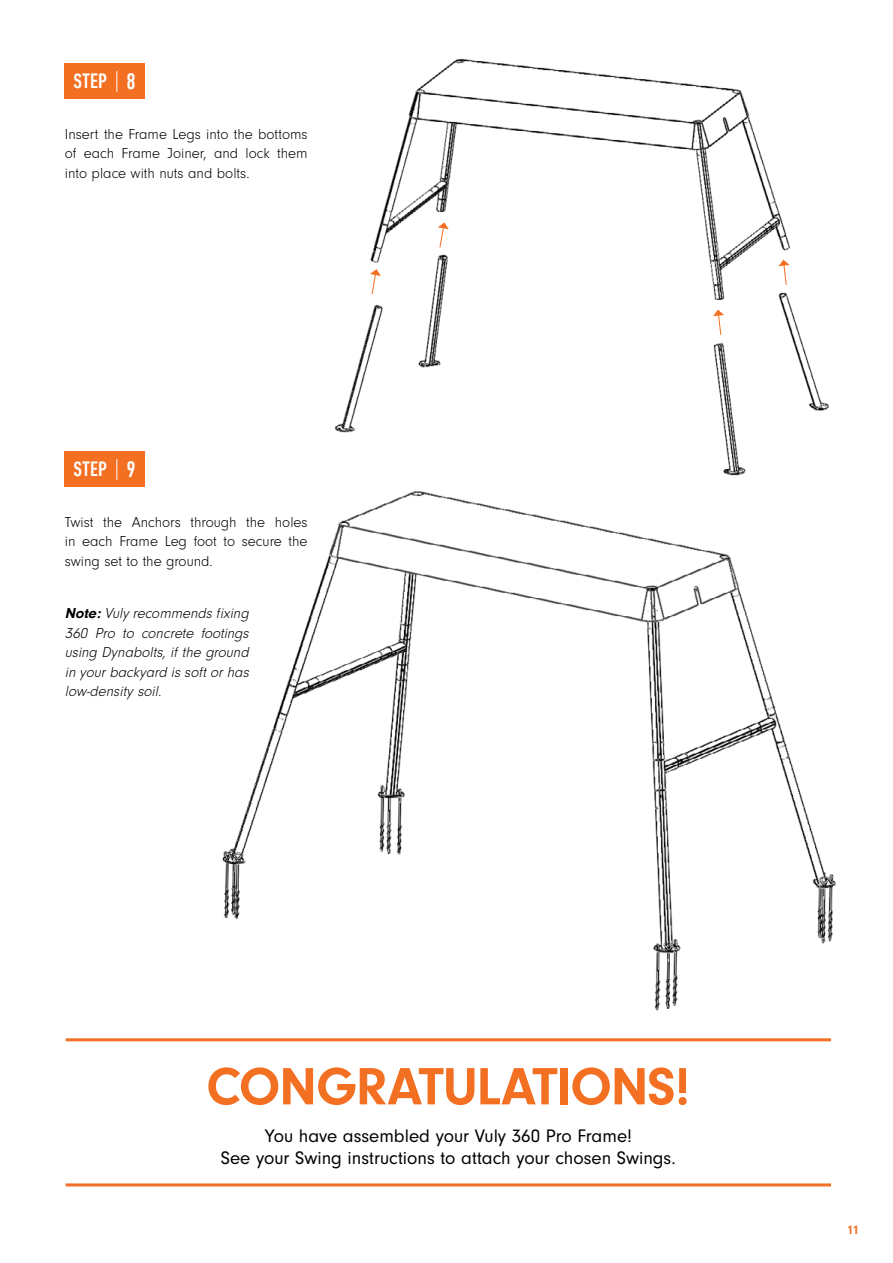
<style>
.page{position:relative;width:893px;height:1263px;background:#fff}
.page>*{position:absolute;margin:0;border:0;box-sizing:border-box;transform-origin:0 0}
.t1{font:700 54.3px "Neuzeit Gro";letter-spacing:-.02em;color:#f36f21}
.t2{font:500 condensed 21.15px "DIN Next LT Pro";color:#fff}
.t3{font:18.9px/22.6px "Neuzeit Gro";color:#000;text-align:center}
.t4{font:300 15px/19.5px "Neuzeit Gro";color:#000;text-align:justify}
.t5{font:italic 300 15px/19.5px "Neuzeit Gro";color:#000;text-align:justify}
.t6{font:700 12.9px "Neuzeit Gro";color:#f36f21}
.s1{font-size:23.1px}
.s2{font-weight:700}
</style>
<div class="page">
<img style="left:222px;top:491px;width:614px;height:520px">
<div style="left:65px;top:64px;width:80px;height:35px;background:#f36f21"></div>
<svg style="left:116px;top:71px;width:1px;height:21px"></svg>
<div style="left:65px;top:452px;width:80px;height:35px;background:#f36f21"></div>
<svg style="left:116px;top:459px;width:1px;height:21px"></svg>
<img style="left:334px;top:58px;width:495px;height:418px">
<svg style="left:370px;top:269px;width:11px;height:26px"></svg>
<svg style="left:438px;top:222px;width:11px;height:26px"></svg>
<svg style="left:713px;top:310px;width:11px;height:26px"></svg>
<svg style="left:778px;top:260px;width:11px;height:26px"></svg>
<hr style="left:66px;top:1038px;width:765px;height:3px;background:#f36f21">
<hr style="left:66px;top:1183px;width:765px;height:3px;background:#f36f21">
<h2 class="t2" style="left:73px;top:69px;width:64px">STEP <span class="s1">8</span></h2>
<p class="t4" style="left:65px;top:124px;width:244px">Insert the Frame Legs into the bottoms of each Frame Joiner, and lock them into place with nuts and bolts.</p>
<h2 class="t2" style="left:73px;top:457px;width:64px">STEP <span class="s1">9</span></h2>
<p class="t4" style="left:65px;top:512px;width:244px">Twist the Anchors through the holes in each Frame Leg foot to secure the swing set to the ground.</p>
<p class="t5" style="left:65px;top:604px;width:189px"><span class="s2">Note:</span>Vuly recommends fixing 360 Pro to concrete footings using Dynabolts, if the ground in yourbackyard is softorhas low-density soil.</p>
<h1 class="t1" style="left:206px;top:1056px;width:485px">CONGRATULATIONS!</h1>
<p class="t3" style="left:221px;top:1124px;width:456px">You have assembled your Vuly 360 Pro Frame!<br>See your Swing instructions to attach your chosen Swings.</p>
<p class="t6" style="left:847px;top:1223px;width:14px">11</p>
</div>
